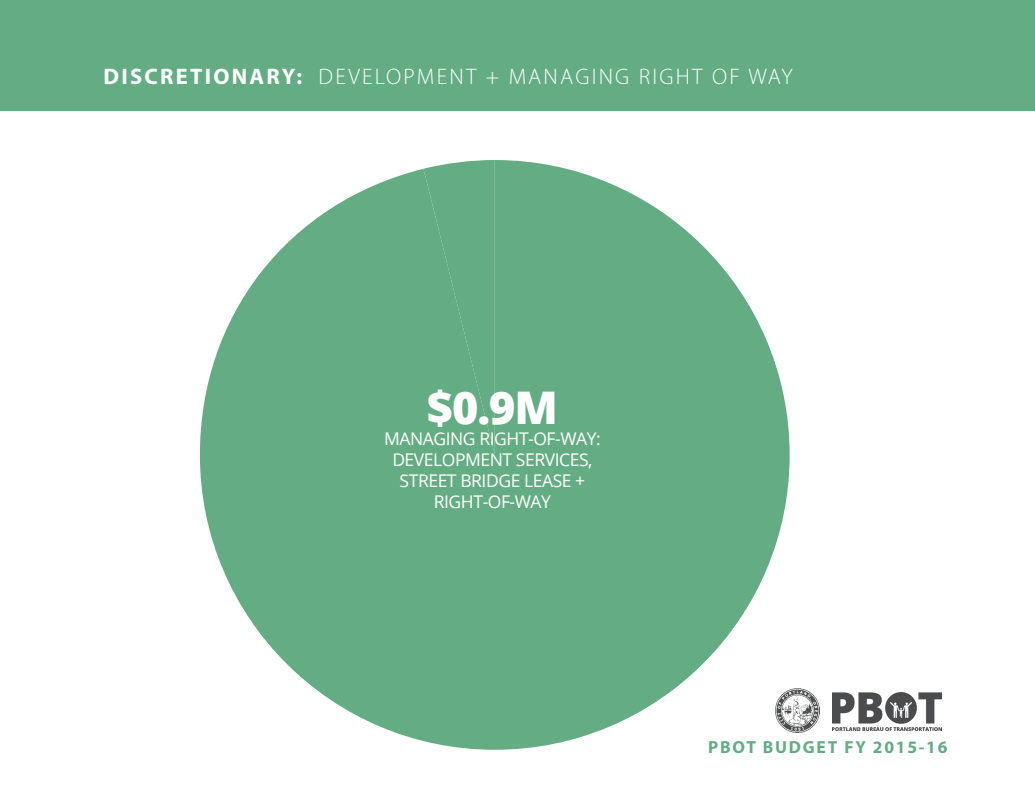
<style>
.page{position:relative;width:1035px;height:810px;background:#fff}
.page>*{position:absolute;margin:0;border:0;box-sizing:border-box;transform-origin:0 0}
.t1{font:800 45px "Open Sans";color:#fff}
.t2{font:300 22.5px "Myriad Pro";letter-spacing:.1em;color:#fff}
.t3{font:17.5px/21px "Open Sans";letter-spacing:-.025em;color:#fff;text-align:center}
.t4{font:700 17.5px "Myriad Pro";letter-spacing:.1em;color:#64ad84}
.s1{font-weight:700}
</style>
<div class="page">
<div style="left:0;top:0;width:1035px;height:110px;background:#64ad84"></div>
<img style="left:790px;top:689px;width:29px;height:44px">
<img style="left:832px;top:692px;width:109px;height:39px">
<svg style="left:200px;top:160px;width:590px;height:590px;fill:#64ad84"></svg>
<p class="t2" style="left:104px;top:63px;width:691px"><span class="s1">DISCRETIONARY:</span> DEVELOPMENT + MANAGING RIGHT OF WAY</p>
<h1 class="t1" style="left:427px;top:373px;width:133px">$0.9M</h1>
<p class="t3" style="left:384px;top:427px;width:218px">MANAGING RIGHT-OF-WAY:<br>DEVELOPMENT SERVICES,<br>STREET BRIDGE LEASE +<br>RIGHT-OF-WAY</p>
<p class="t4" style="left:708px;top:736px;width:241px">PBOT BUDGET FY 2015-16</p>
</div>
